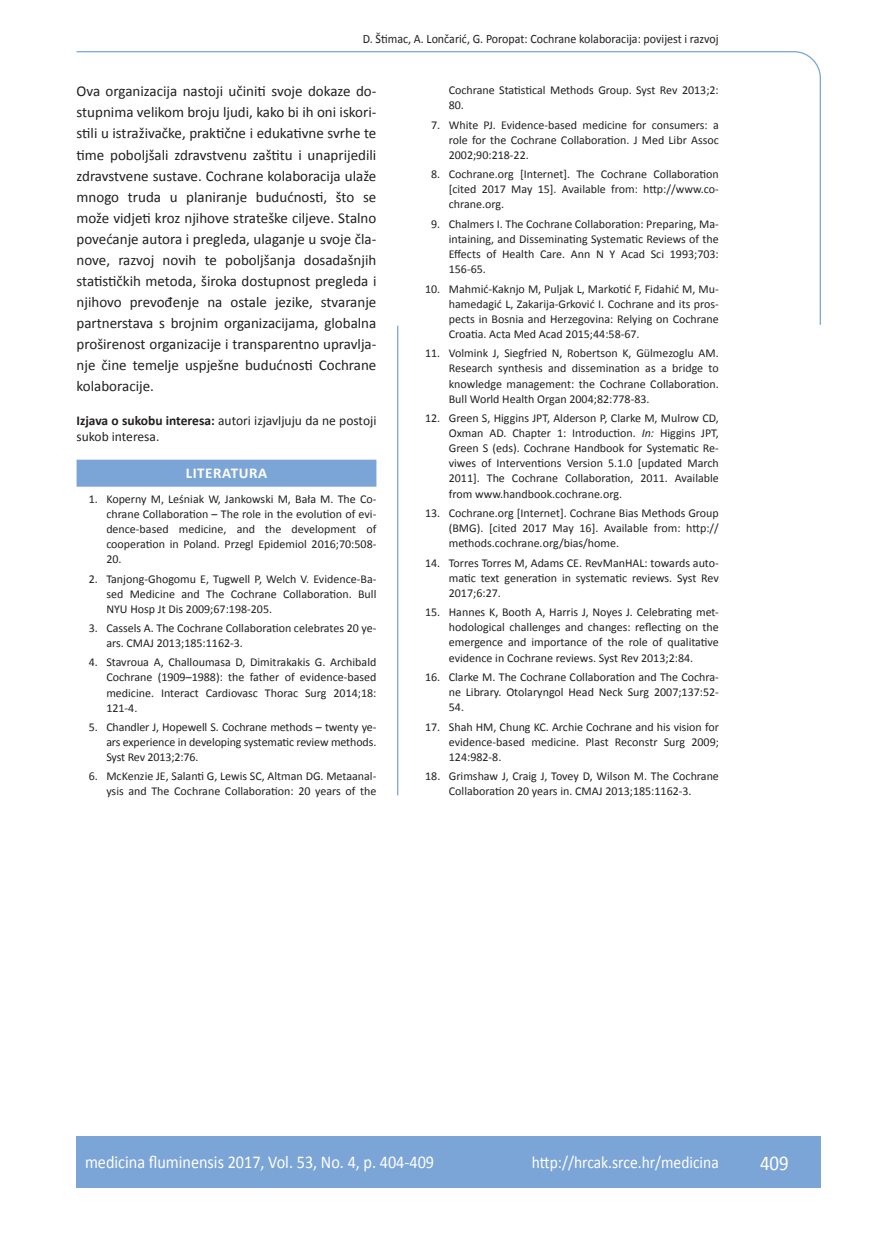
<style>
.page{position:relative;width:872px;height:1234px;background:#fff}
.page>*{position:absolute;margin:0;border:0;box-sizing:border-box;transform-origin:0 0}
.t1{font:21px "Calibri";color:#fff;scale:.9 1}
.t2{font:18px "Calibri";color:#fff;scale:.9 1}
.t3{font:17.25px "Calibri";color:#fff;scale:.9 1}
.t4{font:15px/21px "Calibri";color:#231f20;text-align:justify}
.t5{font:700 15px "Calibri";letter-spacing:.04em;color:#fff}
.t6{font:13.5px/16.5px "Calibri";color:#231f20}
.t7{font:12.75px "Calibri";color:#231f20;scale:.94 1}
.t8{font:12px/15.1px "Calibri";color:#231f20;text-align:justify}
.s1{font-weight:700}
.s2{font-style:italic}
</style>
<div class="page">
<svg style="left:76px;top:51px;width:745px;height:275px"></svg>
<hr style="left:397px;top:325px;width:1px;height:470px;background:#7ca5d7">
<div style="left:77px;top:1135px;width:744px;height:51px;background:#7ca5d7"></div>
<div style="left:77px;top:459px;width:299px;height:27px;background:#7ca5d7"></div>
<p class="t7" style="left:363px;top:30px;width:380px">D. Štimac, A. Lončarić, G. Poropat: Cochrane kolaboracija: povijest i razvoj</p>
<p class="t4" style="left:77px;top:80px;width:301px">Ova organizacija nastoji učiniti svoje dokaze do&shy;stupnima velikom broju ljudi, kako bi ih oni iskori&shy;stili u istraživačke, praktične i edukativne svrhe te time poboljšali zdravstvenu zaštitu i unaprijedili zdravstvene sustave. Cochrane kolaboracija ulaže mnogo truda u planiranje budućnosti, što se može vidjeti kroz njihove strateške ciljeve. Stalno povećanje autora i pregleda, ulaganje u svoje čla&shy;nove, razvoj novih te poboljšanja dosadašnjih statističkih metoda, široka dostupnost pregleda i njihovo prevođenje na ostale jezike, stvaranje partnerstava s brojnim organizacijama, globalna proširenost organizacije i transparentno upravlja&shy;nje čine temelje uspješne budućnosti Cochrane kolaboracije.</p>
<p class="t6" style="left:77px;top:411px;width:301px"><span class="s1">Izjava o sukobu interesa:</span> autori izjavljuju da ne postoji sukob interesa.</p>
<p class="t5" style="left:186px;top:464px;width:83px">LITERATURA</p>
<p class="t8" style="left:106px;top:491px;width:272px;text-indent:-18px">1. Koperny M, Leśniak W, Jankowski M, Bała M. The Co&shy;chrane Collaboration – The role in the evolution of evi&shy;dence-based medicine, and the development of cooperation in Poland. Przegl Epidemiol 2016;70:508- 20.</p>
<p class="t8" style="left:106px;top:570px;width:271px;text-indent:-18px">2. Tanjong-Ghogomu E, Tugwell P, Welch V. Evidence-Ba&shy;sed Medicine and The Cochrane Collaboration. Bull NYU Hosp Jt Dis 2009;67:198-205.</p>
<p class="t8" style="left:106px;top:619px;width:271px;text-indent:-18px">3. Cassels A. The Cochrane Collaboration celebrates 20 ye&shy;ars. CMAJ 2013;185:1162-3.</p>
<p class="t8" style="left:106px;top:654px;width:272px;text-indent:-18px">4. Stavroua A, Challoumasa D, Dimitrakakis G. Archibald Cochrane (1909–1988): the father of evidence-based medicine. Interact Cardiovasc Thorac Surg 2014;18:<br>121-4.</p>
<p class="t8" style="left:106px;top:718px;width:271px;text-indent:-18px">5. Chandler J, Hopewell S. Cochrane methods – twenty ye&shy;ars experience in developing systematic review methods.<br>Syst Rev 2013;2:76.</p>
<p class="t8" style="left:89px;top:768px;width:289px;text-align:right">6. McKenzie JE, Salanti G, Lewis SC, Altman DG. Metaanal&shy;ysis and The Cochrane Collaboration: 20 years of the</p>
<p class="t8" style="left:449px;top:82px;width:272px">Cochrane Statistical Methods Group. Syst Rev 2013;2:<br>80.</p>
<p class="t8" style="left:449px;top:116px;width:271px;text-indent:-18px">7. White PJ. Evidence-based medicine for consumers: a role for the Cochrane Collaboration. J Med Libr Assoc 2002;90:218-22.</p>
<p class="t8" style="left:449px;top:166px;width:271px;text-indent:-18px">8. Cochrane.org [Internet]. The Cochrane Collaboration [cited 2017 May 15]. Available from: http://www.co&shy;chrane.org.</p>
<p class="t8" style="left:449px;top:216px;width:272px;text-indent:-18px">9. Chalmers I. The Cochrane Collaboration: Preparing, Ma&shy;intaining, and Disseminating Systematic Reviews of the Effects of Health Care. Ann N Y Acad Sci 1993;703:<br>156-65.</p>
<p class="t8" style="left:449px;top:280px;width:271px;text-indent:-24px">10. Mahmić-Kaknjo M, Puljak L, Markotić F, Fidahić M, Mu&shy;hamedagić L, Zakarija-Grković I. Cochrane and its pros&shy;pects in Bosnia and Herzegovina: Relying on Cochrane Croatia. Acta Med Acad 2015;44:58-67.</p>
<p class="t8" style="left:449px;top:345px;width:271px;text-indent:-24px">11. Volmink J, Siegfried N, Robertson K, Gülmezoglu AM.<br>Research synthesis and dissemination as a bridge to knowledge management: the Cochrane Collaboration.<br>Bull World Health Organ 2004;82:778-83.</p>
<p class="t8" style="left:449px;top:410px;width:271px;text-indent:-24px">12. Green S, Higgins JPT, Alderson P, Clarke M, Mulrow CD, Oxman AD. Chapter 1: Introduction. <span class="s2">In:</span> Higgins JPT, Green S (eds). Cochrane Handbook for Systematic Re&shy;viwes of Interventions Version 5.1.0 [updated March 2011]. The Cochrane Collaboration, 2011. Available from www.handbook.cochrane.org.</p>
<p class="t8" style="left:449px;top:504px;width:271px;text-indent:-24px">13. Cochrane.org [Internet]. Cochrane Bias Methods Group (BMG). [cited 2017 May 16]. Available from: http:// methods.cochrane.org/bias/home.</p>
<p class="t8" style="left:449px;top:554px;width:271px;text-indent:-24px">14. Torres Torres M, Adams CE. RevManHAL: towards auto&shy;matic text generation in systematic reviews. Syst Rev 2017;6:27.</p>
<p class="t8" style="left:449px;top:604px;width:271px;text-indent:-24px">15. Hannes K, Booth A, Harris J, Noyes J. Celebrating met&shy;hodological challenges and changes: reflecting on the emergence and importance of the role of qualitative evidence in Cochrane reviews. Syst Rev 2013;2:84.</p>
<p class="t8" style="left:449px;top:668px;width:272px;text-indent:-24px">16. Clarke M. The Cochrane Collaboration and The Cochra&shy;ne Library. Otolaryngol Head Neck Surg 2007;137:52- 54.</p>
<p class="t8" style="left:449px;top:718px;width:272px;text-indent:-24px">17. Shah HM, Chung KC. Archie Cochrane and his vision for evidence-based medicine. Plast Reconstr Surg 2009; 124:982-8.</p>
<p class="t8" style="left:425px;top:767px;width:295px;text-align:center">18. Grimshaw J, Craig J, Tovey D, Wilson M. The Cochrane<br>Collaboration 20 years in. CMAJ 2013;185:1162-3.</p>
<h2 class="t2" style="left:85px;top:1150px;width:389px">medicina fluminensis 2017, Vol. 53, No. 4, p. 404-409</h2>
<h3 class="t3" style="left:532px;top:1151px;width:209px">http://hrcak.srce.hr/medicina</h3>
<h1 class="t1" style="left:760px;top:1149px;width:33px">409</h1>
</div>
